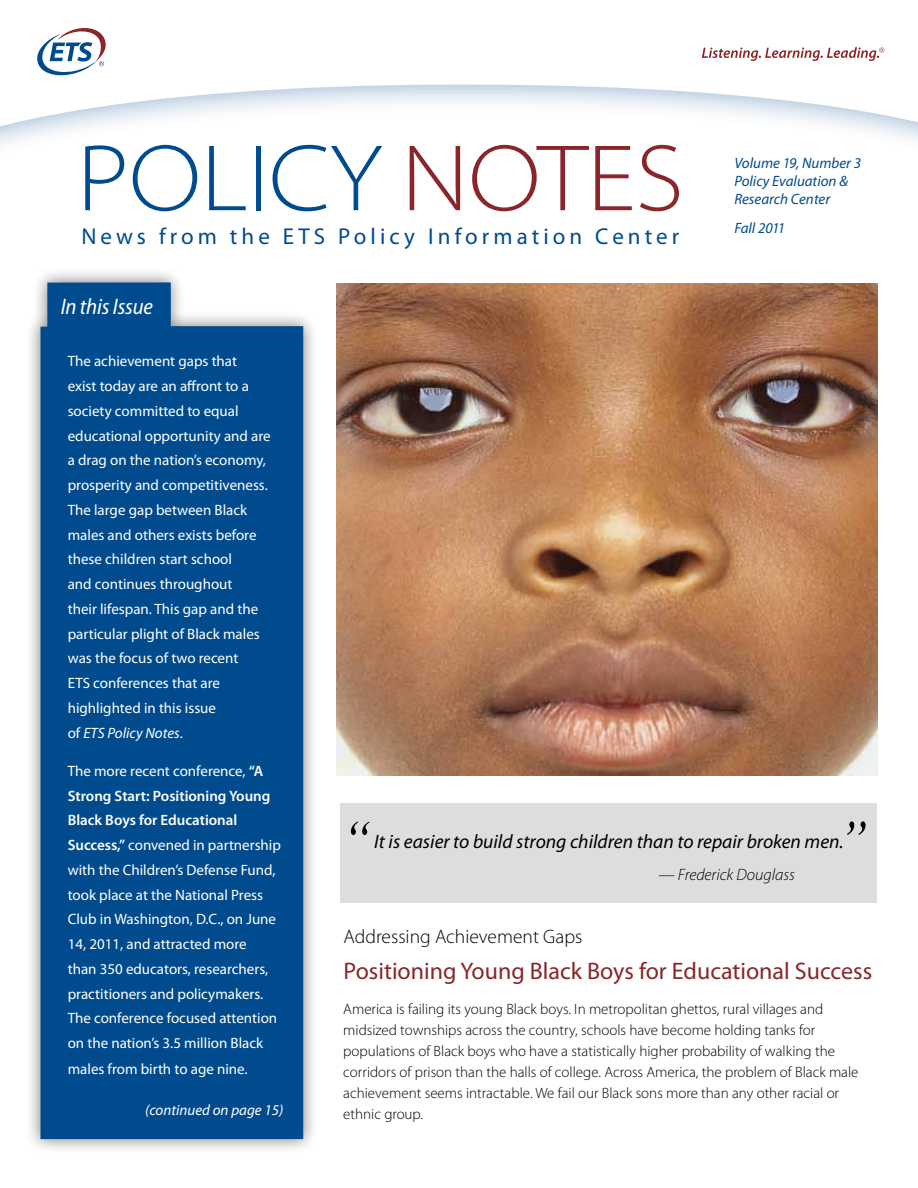
<style>
.page{position:relative;width:918px;height:1188px;background:#fff}
.page>*{position:absolute;margin:0;border:0;box-sizing:border-box;transform-origin:0 0}
.t1{font:300 semi-expanded 95.25px "Myriad Pro";color:#004b8d}
.t2{font:italic 63px "Times New Roman";color:#000;scale:.8 1}
.t3{font:24px "Myriad Pro";color:#8a2529}
.t4{font:22.95px "Myriad Pro";letter-spacing:.175em;color:#004b8d}
.t5{font:italic semi-condensed 22.5px "Myriad Pro";letter-spacing:-.01em;color:#fff}
.t6{font:italic 19.5px "Myriad Pro";color:#000}
.t7{font:300 19.5px "Myriad Pro";color:#000}
.t8{font:italic 300 16.5px "Myriad Pro";color:#000}
.t9{font:15px/24.8px "Myriad Pro";color:#fff}
.t10{font:300 15px/21px "Myriad Pro";color:#000}
.t11{font:italic 15px/18px "Myriad Pro";color:#004b8d}
.t12{font:italic 15px "Myriad Pro";color:#fff}
.t13{font:italic 15px "Myriad Pro";letter-spacing:-.025em;color:#004b8d}
.s1{color:#8a2529}
.s2{font-style:italic}
.s3{font-weight:600}
</style>
<div class="page">
<div style="left:25px;top:267px;width:293px;height:887px;background:#000;opacity:.5"></div>
<div style="left:40px;top:282px;width:263px;height:857px;background:#004b8d"></div>
<div style="left:340px;top:804px;width:538px;height:99px;background:#dcddde"></div>
<svg style="left:0;top:49px;width:918px;height:87px"></svg>
<svg style="left:37px;top:28px;width:71px;height:49px"></svg>
<svg style="left:702px;top:47px;width:182px;height:14px"></svg>
<img style="left:337px;top:284px;width:541px;height:492px">
<h1 class="t1" style="left:77px;top:125px;width:608px">POLICY <span class="s1">NOTES</span></h1>
<h3 class="t4" style="left:81px;top:222px;width:599px">News from the ETS Policy Information Center</h3>
<h3 class="t5" style="left:61px;top:294px;width:94px">In this Issue</h3>
<p class="t11" style="left:734px;top:154px;width:128px">Volume 19, Number 3<br>Policy Evaluation &amp;<br>Research Center</p>
<p class="t13" style="left:734px;top:219px;width:52px">Fall 2011</p>
<p class="t9" style="left:68px;top:349px;width:205px">The achievement gaps that<br>exist today are an affront to a society committed to equal educational opportunity and are a drag on the nation’s economy, prosperity and competitiveness.<br>The large gap between Black males and others exists before these children start school<br>and continues throughout<br>their lifespan. This gap and the particular plight of Black males was the focus of two recent<br>ETS conferences that are highlighted in this issue<br>of <span class="s2">ETS Policy Notes</span>.</p>
<p class="t9" style="left:68px;top:758px;width:215px">The more recent conference, <span class="s3">“A<br>Strong Start: Positioning Young<br>Black Boys for Educational<br>Success,”</span> convened in partnership with the Children’s Defense Fund, took place at the National Press<br>Club in Washington, D.C., on June<br>14, 2011, and attracted more<br>than 350 educators, researchers, practitioners and policymakers.<br>The conference focused attention on the nation’s 3.5 million Black males from birth to age nine.</p>
<p class="t12" style="left:145px;top:1100px;width:140px">(continued on page 15)</p>
<h2 class="t2" style="left:838px;top:800px;width:37px">”</h2>
<h2 class="t2" style="left:341px;top:800px;width:37px">“</h2>
<h3 class="t6" style="left:374px;top:829px;width:471px">It is easier to build strong children than to repair broken men.</h3>
<p class="t8" style="left:659px;top:866px;width:138px">— Frederick Douglass</p>
<h3 class="t7" style="left:344px;top:926px;width:240px">Addressing Achievement Gaps</h3>
<h3 class="t3" style="left:344px;top:956px;width:530px">Positioning Young Black Boys for Educational Success</h3>
<p class="t10" style="left:343px;top:999px;width:517px">America is failing its young Black boys. In metropolitan ghettos, rural villages and midsized townships across the country, schools have become holding tanks for populations of Black boys who have a statistically higher probability of walking the corridors of prison than the halls of college. Across America, the problem of Black male achievement seems intractable. We fail our Black sons more than any other racial or ethnic group.</p>
</div>
